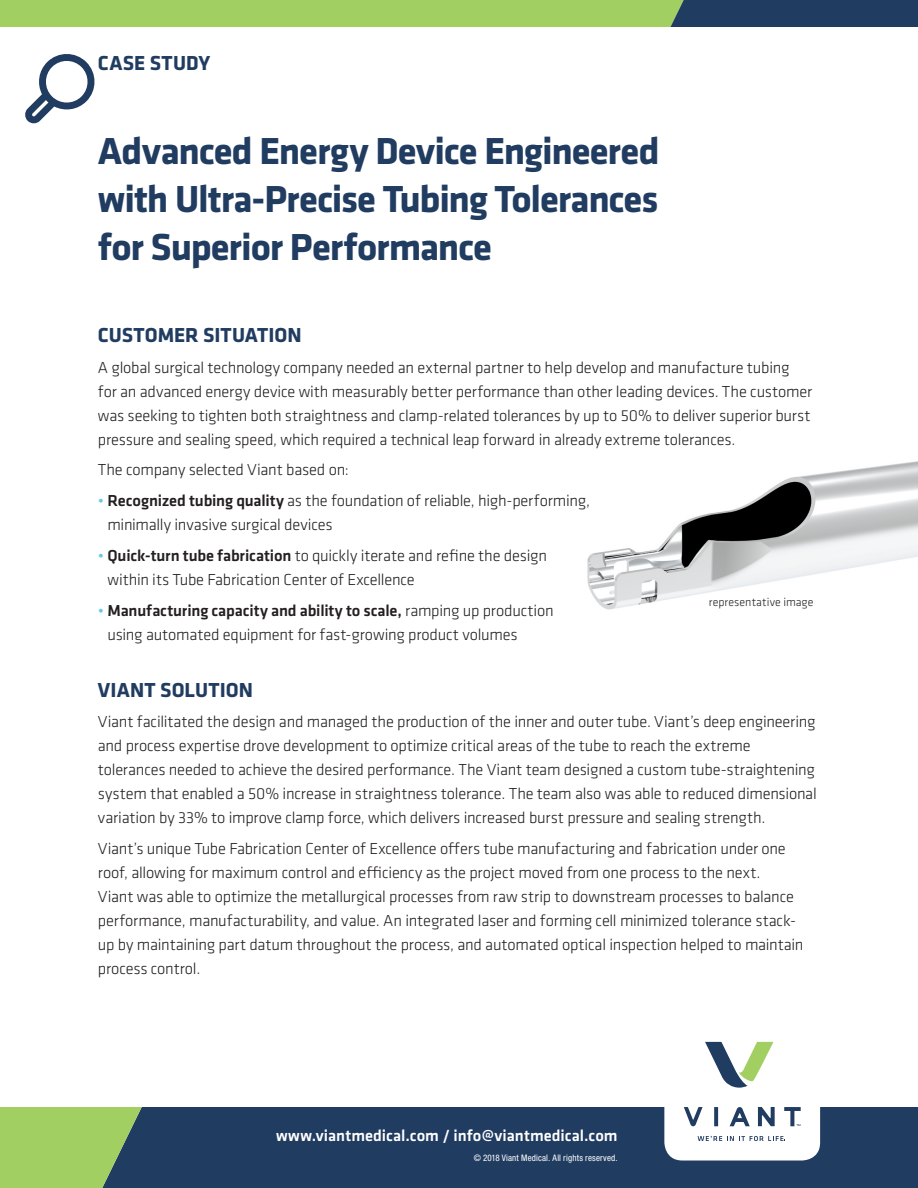
<style>
.page{position:relative;width:918px;height:1188px;background:#fff}
.page>*{position:absolute;margin:0;border:0;box-sizing:border-box;transform-origin:0 0}
.t1{font:700 39px/48px "Klavika";letter-spacing:-.03em;color:#213c61;text-align:justify}
.t2{font:700 21px "Klavika";letter-spacing:.005em;color:#213c61}
.Body_Copy{font:300 16.5px/24px "Klavika";letter-spacing:-.01em;color:#231f20}
.Call-out{font:500 16.5px "Klavika";color:#fff}
.t3{font:300 12px "Klavika";letter-spacing:.01em;color:#231f20}
.t4{font:condensed 9px "Helvetica Neue";letter-spacing:.02em;color:#fff}
.s1{color:#63cbdf}
.s2{font-weight:500}
</style>
<div class="page">
<div style="left:142px;top:1107px;width:776px;height:81px;background:#213c61"></div>
<img style="left:587px;top:461px;width:331px;height:149px">
<svg style="left:0;top:1107px;width:142px;height:81px;background:#90bb62"></svg>
<svg style="left:664px;top:1041px;width:156px;height:120px"></svg>
<svg style="left:25px;top:54px;width:70px;height:70px"></svg>
<svg style="left:0;top:0;width:918px;height:27px;background:#80a861"></svg>
<p class="t2" style="left:98px;top:51px;width:114px">CASE STUDY</p>
<p class="t1" style="left:98px;top:128px;width:563px">Advanced Energy Device Engineered with Ultra-Precise Tubing Tolerances for Superior Performance</p>
<p class="t2" style="left:98px;top:324px;width:205px">CUSTOMER SITUATION</p>
<p class="Body_Copy" style="left:98px;top:355px;width:716px">A global surgical technology company needed an external partner to help develop and manufacture tubing for an advanced energy device with measurably better performance than other leading devices. The customer was seeking to tighten both straightness and clamp-related tolerances by up to 50% to deliver superior burst pressure and sealing speed, which required a technical leap forward in already extreme tolerances.</p>
<p class="Body_Copy" style="left:98px;top:458px;width:253px">The company selected Viant based on:</p>
<p class="Body_Copy" style="left:107px;top:489px;width:484px;text-indent:-10px"><span class="s1">•</span> <span class="s2">Recognized tubing quality</span> as the foundation of reliable, high-performing, minimally invasive surgical devices</p>
<p class="Body_Copy" style="left:107px;top:544px;width:441px;text-indent:-10px"><span class="s1">•</span> <span class="s2">Quick-turn tube fabrication</span> to quickly iterate and refine the design within its Tube Fabrication Center of Excellence</p>
<p class="Body_Copy" style="left:107px;top:598px;width:448px;text-indent:-10px"><span class="s1">•</span> <span class="s2">Manufacturing capacity and ability to scale,</span> ramping up production using automated equipment for fast-growing product volumes</p>
<p class="t2" style="left:98px;top:678px;width:157px">VIANT SOLUTION</p>
<p class="Body_Copy" style="left:98px;top:710px;width:720px">Viant facilitated the design and managed the production of the inner and outer tube. Viant’s deep engineering and process expertise drove development to optimize critical areas of the tube to reach the extreme tolerances needed to achieve the desired performance. The Viant team designed a custom tube-straightening system that enabled a 50% increase in straightness tolerance. The team also was able to reduced dimensional variation by 33% to improve clamp force, which delivers increased burst pressure and sealing strength.</p>
<p class="Body_Copy" style="left:98px;top:837px;width:707px">Viant’s unique Tube Fabrication Center of Excellence offers tube manufacturing and fabrication under one roof, allowing for maximum control and efficiency as the project moved from one process to the next.<br>Viant was able to optimize the metallurgical processes from raw strip to downstream processes to balance performance, manufacturability, and value. An integrated laser and forming cell minimized tolerance stack&shy;up by maintaining part datum throughout the process, and automated optical inspection helped to maintain process control.</p>
<p class="t3" style="left:709px;top:595px;width:106px">representative image</p>
<p class="Call-out" style="left:276px;top:1127px;width:343px">www.viantmedical.com / info@viantmedical.com</p>
<p class="t4" style="left:474px;top:1152px;width:145px">© 2018 Viant Medical. All rights reserved.</p>
</div>
